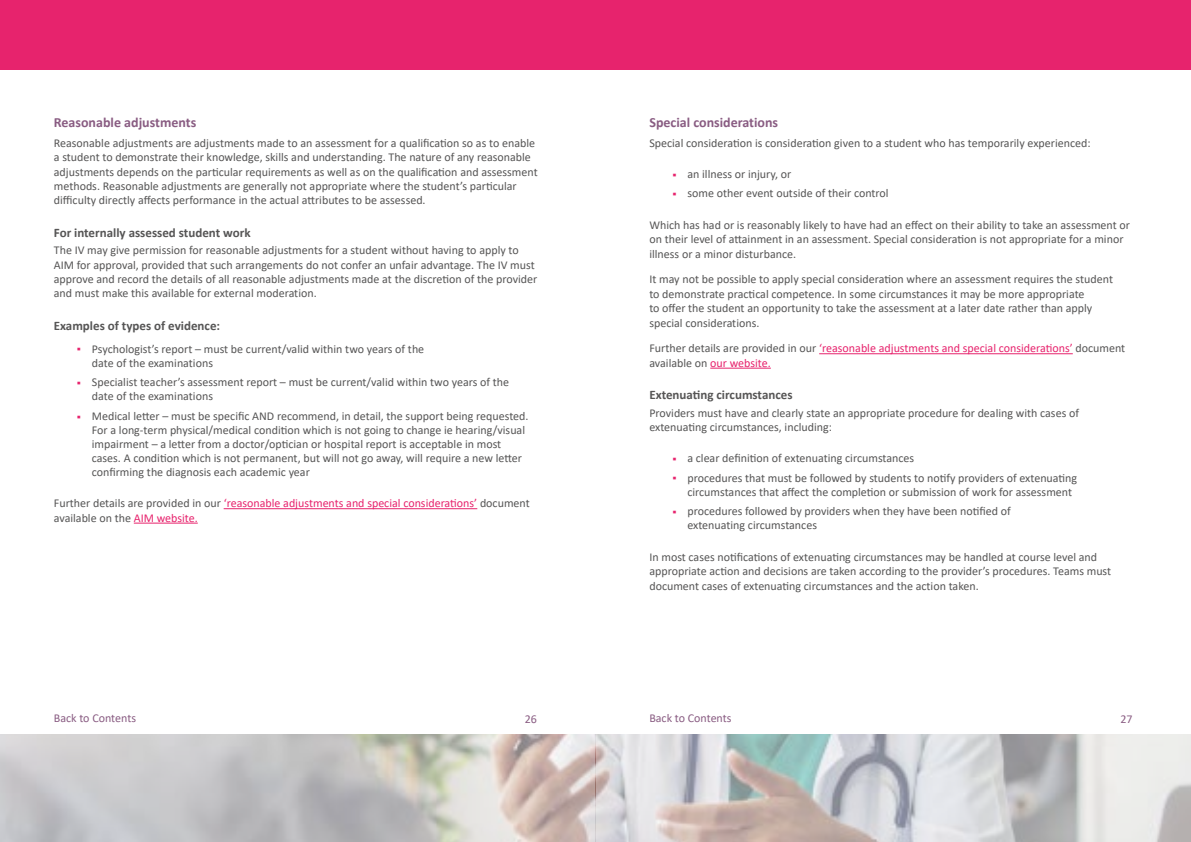
<style>
.page{position:relative;width:1191px;height:842px;background:#fff}
.page>*{position:absolute;margin:0;border:0;box-sizing:border-box;transform-origin:0 0}
.t1{font:700 14px "Calibri";color:#895c82}
.t2{font:700 13px "Calibri";color:#565555}
.t3{font:12px/14.4px "Calibri";color:#565555}
.t4{font:12px/14.4px "Calibri";color:#e7236d}
.t5{font:12px "Calibri";color:#895c82}
.s1{font-weight:700;color:#e7236d}
.s2{color:#565555}
</style>
<div class="page">
<div style="left:595px;top:0;width:596px;height:69px;background:#e7236d"></div>
<img style="left:0;top:734px;width:1191px;height:108px">
<div style="left:0;top:0;width:595px;height:69px;background:#e7236d"></div>
<hr style="left:224px;top:508px;width:253px;height:1px;background:#e7236d">
<hr style="left:134px;top:523px;width:64px;height:1px;background:#e7236d">
<hr style="left:819px;top:353px;width:253px;height:1px;background:#e7236d">
<hr style="left:710px;top:368px;width:61px;height:1px;background:#e7236d">
<p class="t1" style="left:54px;top:112px;width:144px">Reasonable adjustments</p>
<p class="t3" style="left:54px;top:135px;width:485px">Reasonable adjustments are adjustments made to an assessment for a qualification so as to enable a student to demonstrate their knowledge, skills and understanding. The nature of any reasonable adjustments depends on the particular requirements as well as on the qualification and assessment methods. Reasonable adjustments are generally not appropriate where the student’s particular difficulty directly affects performance in the actual attributes to be assessed.</p>
<p class="t2" style="left:54px;top:223px;width:198px">For internally assessed student work</p>
<p class="t3" style="left:54px;top:243px;width:485px">The IV may give permission for reasonable adjustments for a student without having to apply to AIM for approval, provided that such arrangements do not confer an unfair advantage. The IV must approve and record the details of all reasonable adjustments made at the discretion of the provider and must make this available for external moderation.</p>
<p class="t2" style="left:54px;top:317px;width:168px">Examples of types of evidence:</p>
<p class="t3" style="left:92px;top:341px;width:334px;line-height:14px;text-indent:-15px"><span class="s1">▪</span> Psychologist’s report – must be current/valid within two years of the date of the examinations</p>
<p class="t3" style="left:92px;top:375px;width:419px;line-height:14px;text-indent:-15px"><span class="s1">▪</span> Specialist teacher’s assessment report – must be current/valid within two years of the date of the examinations</p>
<p class="t3" style="left:92px;top:409px;width:438px;line-height:14px;text-indent:-15px"><span class="s1">▪</span> Medical letter – must be specific AND recommend, in detail, the support being requested.<br>For a long-term physical/medical condition which is not going to change ie hearing/visual impairment – a letter from a doctor/optician or hospital report is acceptable in most cases. A condition which is not permanent, but will not go away, will require a new letter confirming the diagnosis each academic year</p>
<p class="t4" style="left:54px;top:496px;width:477px"><span class="s2">Further details are provided in our</span> ‘reasonable adjustments and special considerations’ <span class="s2">document available on the</span> AIM website.</p>
<p class="t1" style="left:649px;top:112px;width:130px">Special considerations</p>
<p class="t3" style="left:649px;top:135px;width:443px">Special consideration is consideration given to a student who has temporarily experienced:</p>
<p class="t3" style="left:672px;top:166px;width:120px"><span class="s1">▪</span> an illness or injury, or</p>
<p class="t3" style="left:672px;top:186px;width:218px"><span class="s1">▪</span> some other event outside of their control</p>
<p class="t3" style="left:649px;top:217px;width:482px">Which has had or is reasonably likely to have had an effect on their ability to take an assessment or on their level of attainment in an assessment. Special consideration is not appropriate for a minor illness or a minor disturbance.</p>
<p class="t3" style="left:649px;top:272px;width:465px">It may not be possible to apply special consideration where an assessment requires the student to demonstrate practical competence. In some circumstances it may be more appropriate<br>to offer the student an opportunity to take the assessment at a later date rather than apply special considerations.</p>
<p class="t4" style="left:649px;top:341px;width:477px"><span class="s2">Further details are provided in our</span> ‘reasonable adjustments and special considerations’ <span class="s2">document available on</span> our website.</p>
<p class="t2" style="left:649px;top:386px;width:145px">Extenuating circumstances</p>
<p class="t3" style="left:649px;top:405px;width:431px">Providers must have and clearly state an appropriate procedure for dealing with cases of extenuating circumstances, including:</p>
<p class="t3" style="left:672px;top:451px;width:243px"><span class="s1">▪</span> a clear definition of extenuating circumstances</p>
<p class="t3" style="left:687px;top:470px;width:391px;line-height:14px;text-indent:-15px"><span class="s1">▪</span> procedures that must be followed by students to notify providers of extenuating circumstances that affect the completion or submission of work for assessment</p>
<p class="t3" style="left:687px;top:504px;width:325px;line-height:14px;text-indent:-15px"><span class="s1">▪</span> procedures followed by providers when they have been notified of extenuating circumstances</p>
<p class="t3" style="left:649px;top:549px;width:463px">In most cases notifications of extenuating circumstances may be handled at course level and appropriate action and decisions are taken according to the provider’s procedures. Teams must document cases of extenuating circumstances and the action taken.</p>
<p class="t5" style="left:54px;top:710px;width:84px">Back to Contents</p>
<p class="t5" style="left:525px;top:711px;width:14px">26</p>
<p class="t5" style="left:649px;top:710px;width:84px">Back to Contents</p>
<p class="t5" style="left:1120px;top:711px;width:14px">27</p>
</div>
